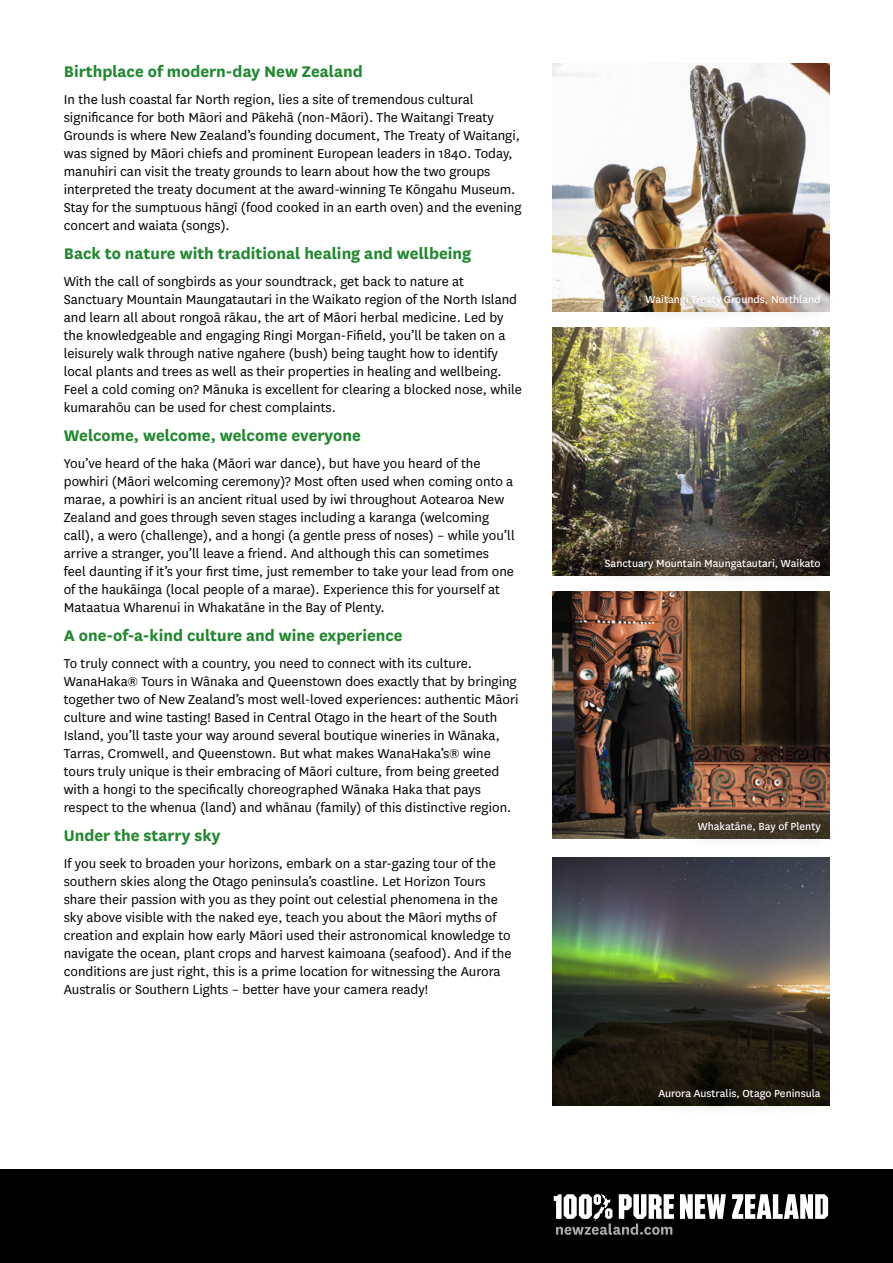
<style>
.page{position:relative;width:893px;height:1263px;background:#fff}
.page>*{position:absolute;margin:0;border:0;box-sizing:border-box;transform-origin:0 0}
.t1{font:700 18px "National";color:#21882f}
.t2{font:15px/18px "National";color:#000}
.t3{font:12px "National";color:#fff}
</style>
<div class="page">
<div style="left:0;top:1169px;width:893px;height:94px;background:#000"></div>
<img style="left:553px;top:327px;width:276px;height:248px">
<img style="left:553px;top:858px;width:276px;height:248px">
<img style="left:553px;top:591px;width:276px;height:248px">
<img style="left:553px;top:64px;width:276px;height:247px">
<div style="left:628px;top:278px;width:210px;height:45px;background:#000;opacity:.75"></div>
<div style="left:588px;top:542px;width:249px;height:45px;background:#000;opacity:.75"></div>
<div style="left:681px;top:805px;width:156px;height:44px;background:#000;opacity:.75"></div>
<div style="left:642px;top:1072px;width:195px;height:45px;background:#000;opacity:.75"></div>
<svg style="left:680px;top:1194px;width:46px;height:25px"></svg>
<svg style="left:732px;top:1194px;width:96px;height:25px"></svg>
<svg style="left:554px;top:1194px;width:120px;height:41px"></svg>
<p class="t1" style="left:64px;top:59px;width:301px">Birthplace of modern-day New Zealand</p>
<p class="t2" style="left:64px;top:90px;width:459px">In the lush coastal far North region, lies a site of tremendous cultural significance for both Māori and Pākehā (non-Māori). The Waitangi Treaty Grounds is where New Zealand’s founding document, The Treaty of Waitangi, was signed by Māori chiefs and prominent European leaders in 1840. Today, manuhiri can visit the treaty grounds to learn about how the two groups interpreted the treaty document at the award-winning Te Kōngahu Museum.<br>Stay for the sumptuous hāngī (food cooked in an earth oven) and the evening concert and waiata (songs).</p>
<p class="t1" style="left:64px;top:241px;width:409px">Back to nature with traditional healing and wellbeing</p>
<p class="t2" style="left:64px;top:272px;width:460px">With the call of songbirds as your soundtrack, get back to nature at Sanctuary Mountain Maungatautari in the Waikato region of the North Island and learn all about rongoā rākau, the art of Māori herbal medicine. Led by the knowledgeable and engaging Ringi Morgan-Fifield, you’ll be taken on a leisurely walk through native ngahere (bush) being taught how to identify local plants and trees as well as their properties in healing and wellbeing.<br>Feel a cold coming on? Mānuka is excellent for clearing a blocked nose, while kumarahōu can be used for chest complaints.</p>
<p class="t1" style="left:64px;top:423px;width:299px">Welcome, welcome, welcome everyone</p>
<p class="t2" style="left:64px;top:454px;width:452px">You’ve heard of the haka (Māori war dance), but have you heard of the powhiri (Māori welcoming ceremony)? Most often used when coming onto a marae, a powhiri is an ancient ritual used by iwi throughout Aotearoa New Zealand and goes through seven stages including a karanga (welcoming call), a wero (challenge), and a hongi (a gentle press of noses) – while you’ll arrive a stranger, you’ll leave a friend. And although this can sometimes feel daunting if it’s your first time, just remember to take your lead from one of the haukāinga (local people of a marae). Experience this for yourself at Mataatua Wharenui in Whakatāne in the Bay of Plenty.</p>
<p class="t1" style="left:64px;top:623px;width:340px">A one-of-a-kind culture and wine experience</p>
<p class="t2" style="left:64px;top:654px;width:456px">To truly connect with a country, you need to connect with its culture.<br>WanaHaka® Tours in Wānaka and Queenstown does exactly that by bringing together two of New Zealand’s most well-loved experiences: authentic Māori culture and wine tasting! Based in Central Otago in the heart of the South Island, you’ll taste your way around several boutique wineries in Wānaka, Tarras, Cromwell, and Queenstown. But what makes WanaHaka’s® wine tours truly unique is their embracing of Māori culture, from being greeted with a hongi to the specifically choreographed Wānaka Haka that pays respect to the whenua (land) and whānau (family) of this distinctive region.</p>
<p class="t1" style="left:64px;top:823px;width:158px">Under the starry sky</p>
<p class="t2" style="left:64px;top:854px;width:449px">If you seek to broaden your horizons, embark on a star-gazing tour of the southern skies along the Otago peninsula’s coastline. Let Horizon Tours share their passion with you as they point out celestial phenomena in the sky above visible with the naked eye, teach you about the Māori myths of creation and explain how early Māori used their astronomical knowledge to navigate the ocean, plant crops and harvest kaimoana (seafood). And if the conditions are just right, this is a prime location for witnessing the Aurora Australis or Southern Lights – better have your camera ready!</p>
<p class="t3" style="left:646px;top:291px;width:177px">Waitangi Treaty Grounds, Northland</p>
<p class="t3" style="left:605px;top:555px;width:217px">Sanctuary Mountain Maungatautari, Waikato</p>
<p class="t3" style="left:698px;top:819px;width:124px">Whakatāne, Bay of Plenty</p>
<p class="t3" style="left:658px;top:1085px;width:164px">Aurora Australis, Otago Peninsula</p>
</div>
